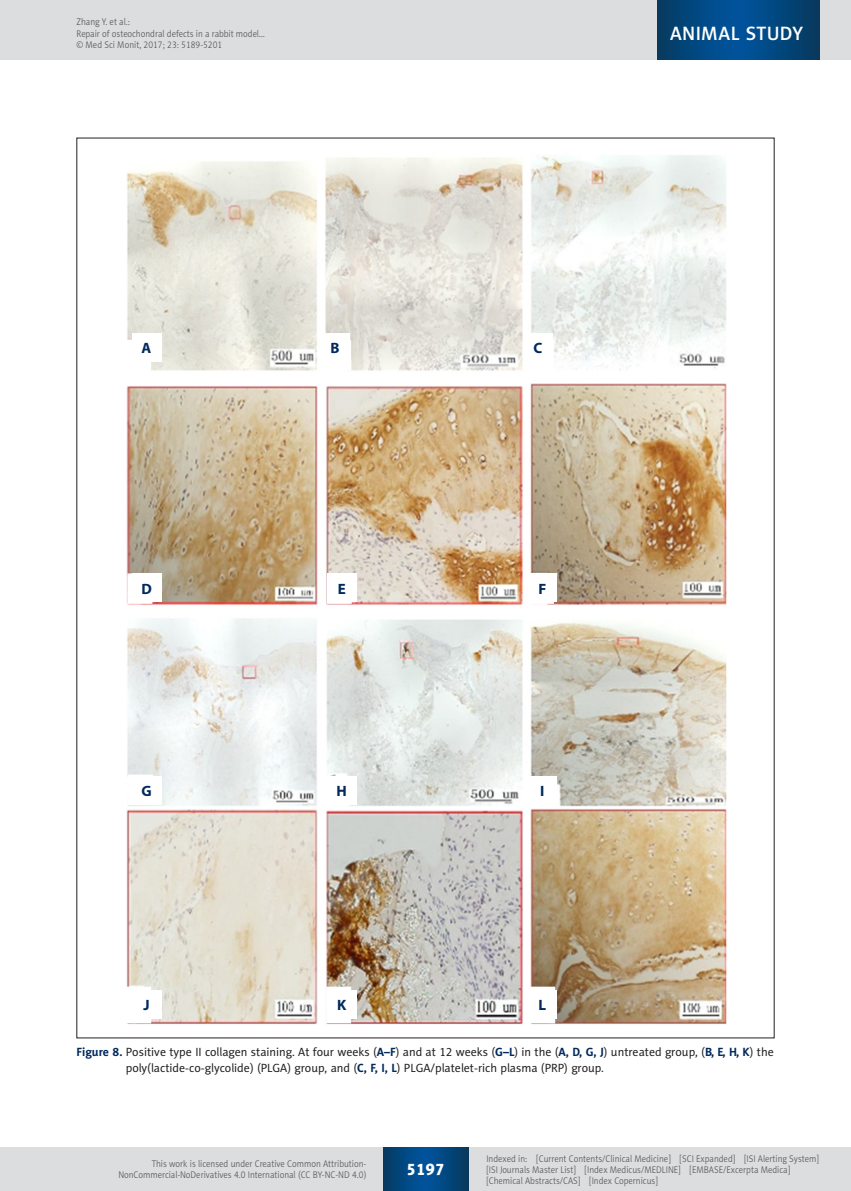
<style>
.page{position:relative;width:851px;height:1191px;background:#fff}
.page>*{position:absolute;margin:0;border:0;box-sizing:border-box;transform-origin:0 0}
.t1{font:19.5px "Naomi Sans EFN Medium";letter-spacing:.015em;color:#fff}
.t2{font:16.5px "Naomi Sans EFN Heavy";color:#fff}
.t3{font:700 15px "Myriad Pro";color:#00295c}
.MSM_Rycina_tytul{font:12px/15.8px "Naomi Sans EFN";color:#231f20}
.t4{font:9.75px/11.2px "Naomi Sans EFN Light";color:#57585a;scale:.9 1}
.s1{font-weight:700;color:#00295c}
</style>
<div class="page">
<img style="left:126px;top:155px;width:601px;height:869px">
<div style="left:132px;top:333px;width:29px;height:28px;background:#fff"></div>
<div style="left:132px;top:574px;width:29px;height:28px;background:#fff"></div>
<div style="left:132px;top:776px;width:29px;height:28px;background:#fff"></div>
<div style="left:132px;top:990px;width:29px;height:28px;background:#fff"></div>
<div style="left:320px;top:333px;width:29px;height:28px;background:#fff"></div>
<div style="left:327px;top:574px;width:29px;height:28px;background:#fff"></div>
<div style="left:327px;top:776px;width:29px;height:28px;background:#fff"></div>
<div style="left:327px;top:990px;width:29px;height:28px;background:#fff"></div>
<div style="left:523px;top:333px;width:29px;height:28px;background:#fff"></div>
<div style="left:527px;top:574px;width:30px;height:28px;background:#fff"></div>
<div style="left:527px;top:776px;width:30px;height:28px;background:#fff"></div>
<div style="left:527px;top:990px;width:30px;height:28px;background:#fff"></div>
<div style="left:0;top:1148px;width:850px;height:43px;background:#dcdddf"></div>
<svg style="left:383px;top:1147px;width:85px;height:43px;background:#02477e"></svg>
<div style="left:0;top:0;width:850px;height:60px;background:#dcdddf"></div>
<svg style="left:657px;top:0;width:162px;height:60px;background:#02477e"></svg>
<p class="t4" style="left:77px;top:16px;width:211px">Zhang Y. et al.:<br>Repair of osteochondral defects in a rabbit model… © Med Sci Monit, 2017; 23: 5189-5201</p>
<h1 class="t1" style="left:670px;top:22px;width:134px">ANIMAL STUDY</h1>
<p class="t3" style="left:142px;top:338px;width:11px">A</p>
<p class="t3" style="left:330px;top:338px;width:11px">B</p>
<p class="t3" style="left:533px;top:338px;width:10px">C</p>
<p class="t3" style="left:141px;top:579px;width:12px">D</p>
<p class="t3" style="left:338px;top:579px;width:10px">E</p>
<p class="t3" style="left:538px;top:579px;width:9px">F</p>
<p class="t3" style="left:141px;top:781px;width:12px">G</p>
<p class="t3" style="left:336px;top:781px;width:12px">H</p>
<p class="t3" style="left:540px;top:781px;width:6px">I</p>
<p class="t3" style="left:538px;top:995px;width:9px">L</p>
<p class="MSM_Rycina_tytul" style="left:126px;top:1044px;width:649px;text-indent:-49px"><span class="s1">Figure 8.</span> Positive type II collagen staining. At four weeks (<span class="s1">A–F</span>) and at 12 weeks (<span class="s1">G–L</span>) in the (<span class="s1">A, D, G, J</span>) untreated group, (<span class="s1">B, E, H, K</span>) the poly(lactide-co-glycolide) (PLGA) group, and (<span class="s1">C, F, I, L</span>) PLGA/platelet-rich plasma (PRP) group.</p>
<p class="t3" style="left:143px;top:995px;width:8px">J</p>
<p class="t3" style="left:337px;top:995px;width:11px">K</p>
<p class="t4" style="left:118px;top:1158px;width:277px;text-align:right">This work is licensed under Creative Common Attribution-<br>NonCommercial-NoDerivatives 4.0 International (CC BY-NC-ND 4.0)</p>
<h2 class="t2" style="left:406px;top:1159px;width:40px">5197</h2>
<p class="t4" style="left:486px;top:1152px;width:371px">Indexed in: [Current Contents/Clinical Medicine] [SCI Expanded] [ISI Alerting System] [ISI Journals Master List] [Index Medicus/MEDLINE] [EMBASE/Excerpta Medica] [Chemical Abstracts/CAS] [Index Copernicus]</p>
</div>
